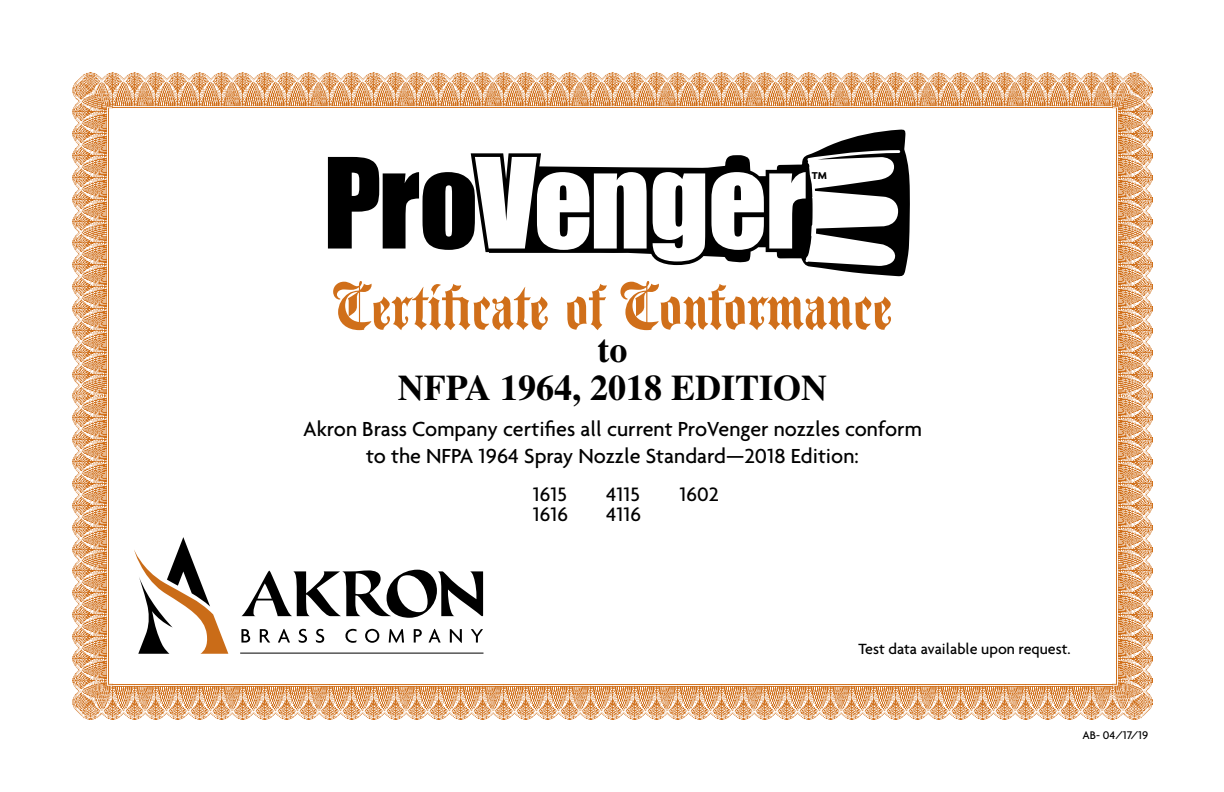
<style>
.page{position:relative;width:1224px;height:792px;background:#fff}
.page>*{position:absolute;margin:0;border:0;box-sizing:border-box;transform-origin:0 0}
.t1{font:72px "Agincourt Plain";color:#d06f1a}
.t2{font:700 36px/38px "Times";color:#000;text-align:center}
.t3{font:500 22px/26.4px "Agenda";color:#000;text-align:center}
.t4{font:500 21px/20px "Agenda";color:#000}
.t5{font:500 16px "Agenda";color:#000}
.t6{font:500 12px "Agenda";color:#000}
.t7{font:700 10.8px "Agenda";color:#000}
</style>
<div class="page">
<img style="left:73px;top:72px;width:39px;height:40px">
<img style="left:112px;top:72px;width:1001px;height:36px">
<img style="left:1113px;top:72px;width:40px;height:40px">
<img style="left:1117px;top:112px;width:36px;height:568px">
<img style="left:1113px;top:680px;width:40px;height:40px">
<img style="left:112px;top:684px;width:1001px;height:36px">
<img style="left:73px;top:680px;width:39px;height:40px">
<img style="left:73px;top:112px;width:36px;height:568px">
<svg style="left:134px;top:537px;width:94px;height:117px"></svg>
<svg style="left:241px;top:570px;width:242px;height:48px"></svg>
<svg style="left:241px;top:629px;width:9px;height:14px"></svg>
<svg style="left:260px;top:629px;width:10px;height:14px"></svg>
<svg style="left:278px;top:629px;width:12px;height:14px"></svg>
<svg style="left:298px;top:629px;width:9px;height:14px"></svg>
<svg style="left:316px;top:629px;width:8px;height:14px"></svg>
<svg style="left:345px;top:629px;width:12px;height:14px"></svg>
<svg style="left:365px;top:629px;width:14px;height:14px"></svg>
<svg style="left:389px;top:629px;width:15px;height:14px"></svg>
<svg style="left:414px;top:629px;width:8px;height:14px"></svg>
<svg style="left:428px;top:629px;width:13px;height:14px"></svg>
<svg style="left:450px;top:629px;width:12px;height:14px"></svg>
<svg style="left:471px;top:629px;width:12px;height:14px"></svg>
<hr style="left:240px;top:653px;width:243px;height:1px;background:#000">
<svg style="left:471px;top:129px;width:439px;height:148px"></svg>
<svg style="left:653px;top:172px;width:52px;height:89px"></svg>
<svg style="left:328px;top:157px;width:319px;height:93px"></svg>
<svg style="left:711px;top:172px;width:95px;height:78px"></svg>
<p class="t7" style="left:812px;top:169px;width:17px">TM</p>
<h1 class="t1" style="left:333px;top:263px;width:561px">Certificate of Conformance</h1>
<h2 class="t2" style="left:398px;top:330px;width:431px">to<br>NFPA 1964, 2018 EDITION</h2>
<p class="t3" style="left:303px;top:415px;width:620px">Akron Brass Company certifies all current ProVenger nozzles conform to the NFPA 1964 Spray Nozzle Standard—2018 Edition:</p>
<p class="t4" style="left:533px;top:484px;width:37px">1615<br>1616</p>
<p class="t4" style="left:606px;top:484px;width:37px">4115<br>4116</p>
<p class="t4" style="left:680px;top:484px;width:41px">1602</p>
<p class="t5" style="left:859px;top:640px;width:214px">Test data available upon request.</p>
<p class="t6" style="left:1082px;top:728px;width:67px">AB- 04/17/19</p>
</div>
